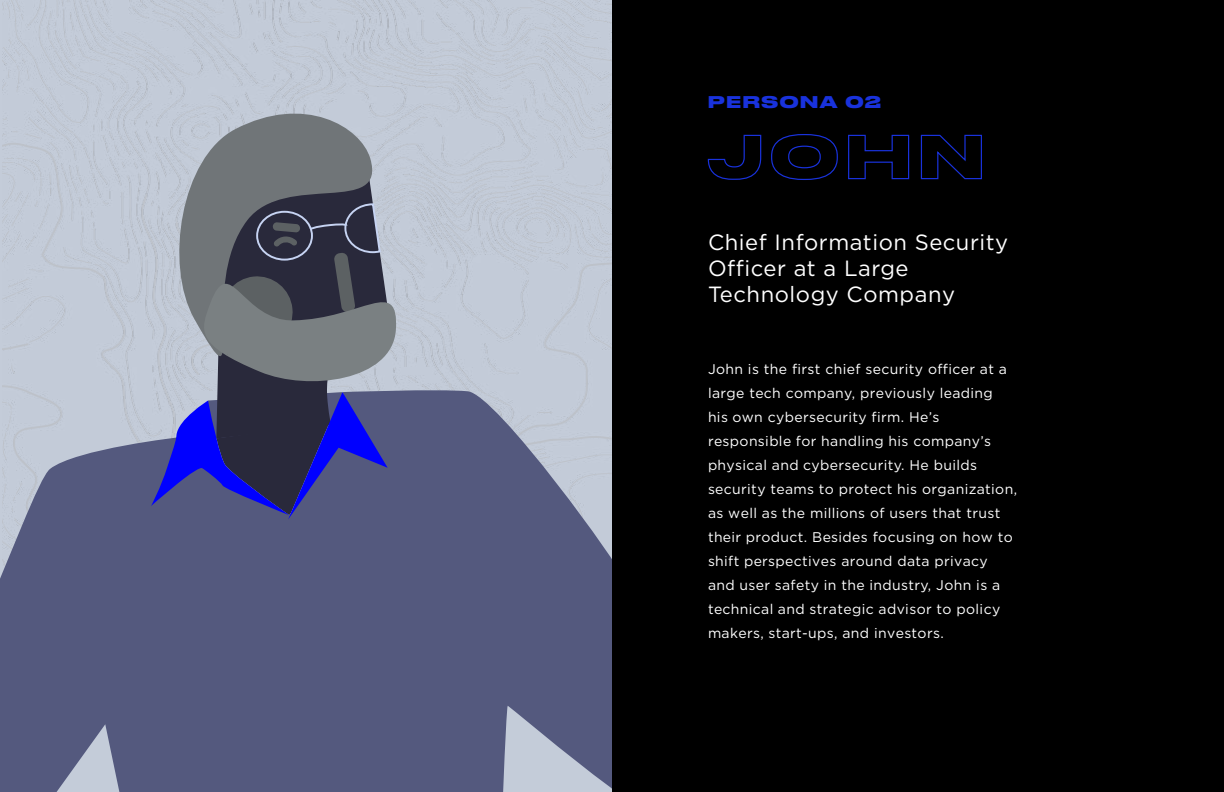
<style>
.page{position:relative;width:1224px;height:792px;background:#fff}
.page>*{position:absolute;margin:0;border:0;box-sizing:border-box;transform-origin:0 0}
.t1{font:22px/26px "Gotham";letter-spacing:.025em;color:#fff}
.t2{font:700 16px "Druk Wide";letter-spacing:.105em;color:#1932dc}
.t3{font:14px/24px "Gotham";letter-spacing:.025em;color:#fff}
</style>
<div class="page">
<div style="left:612px;top:0;width:612px;height:792px;background:#000"></div>
<img style="left:2px;top:0;width:610px;height:389px">
<svg style="left:164px;top:114px;width:224px;height:88px;background:#888e94"></svg>
<svg style="left:0;top:389px;width:612px;height:403px;background:#64698b"></svg>
<svg style="left:151px;top:202px;width:248px;height:318px;background:#5b5f83"></svg>
<svg style="left:707px;top:134px;width:55px;height:46px"></svg>
<svg style="left:771px;top:134px;width:67px;height:46px"></svg>
<svg style="left:848px;top:134px;width:62px;height:46px"></svg>
<svg style="left:920px;top:134px;width:62px;height:46px"></svg>
<p class="t2" style="left:708px;top:89px;width:174px">PERSONA 02</p>
<h1 class="t1" style="left:708px;top:229px;width:302px">Chief Information Security<br>Officer at a Large<br>Technology Company</h1>
<p class="t3" style="left:708px;top:357px;width:311px">John is the first chief security officer at a large tech company, previously leading<br>his own cybersecurity firm. He’s responsible for handling his company’s physical and cybersecurity. He builds security teams to protect his organization, as well as the millions of users that trust their product. Besides focusing on how to shift perspectives around data privacy and user safety in the industry, John is a technical and strategic advisor to policy makers, start-ups, and investors.</p>
</div>
